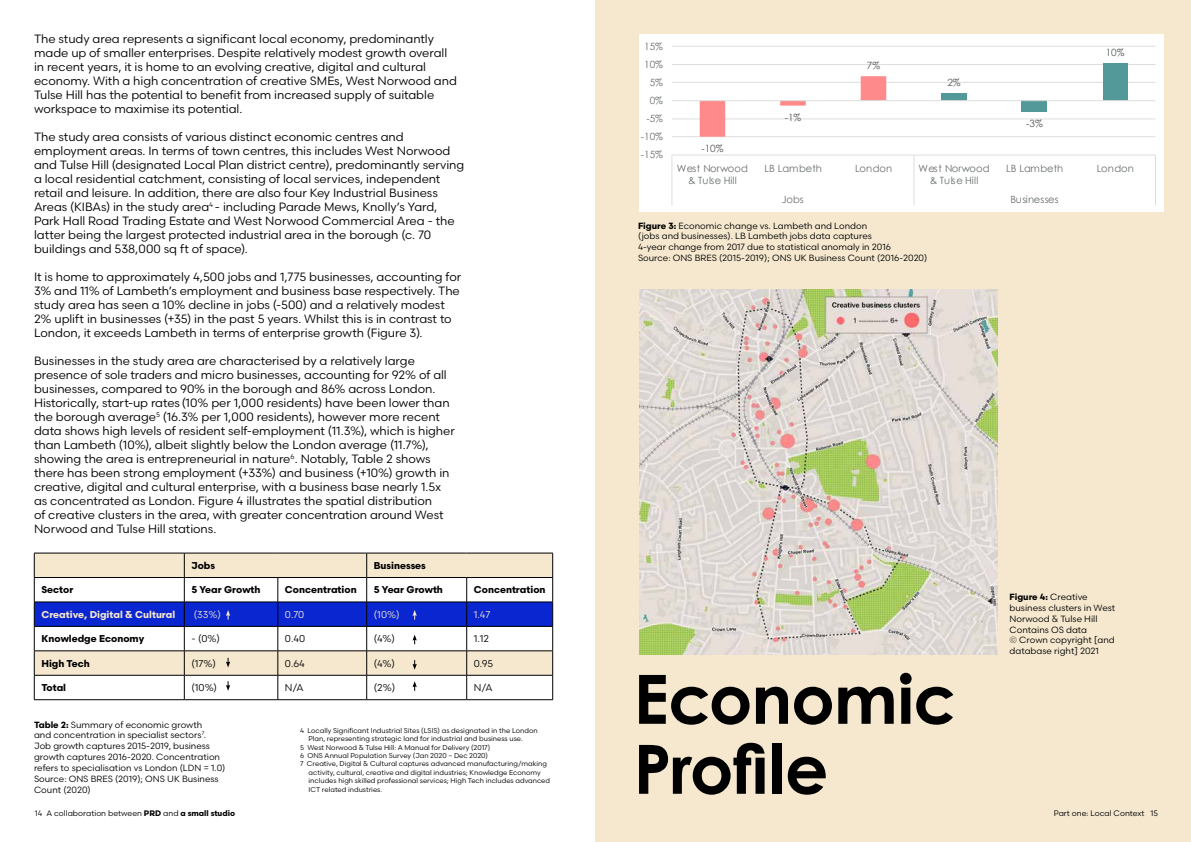
<style>
.page{position:relative;width:1191px;height:842px;background:#fff}
.page>*{position:absolute;margin:0;border:0;box-sizing:border-box;transform-origin:0 0}
.t1{font:700 68px/70px "Century Gothic";letter-spacing:-.015em;color:#000}
.t2{font:12px/14px "Scandia";letter-spacing:-.005em;color:#000}
.t3{font:10px/12.2px "Century Gothic";letter-spacing:.01em;color:#68706c;text-align:center}
.t4{font:10px "Century Gothic";letter-spacing:-.015em;color:#68706c}
.t5{font:10px "Century Gothic";color:#535856}
.t6{font:700 9.9px "Scandia";color:#000}
.t7{font:9.9px "Scandia";color:#000}
.t8{font:700 9.9px "Scandia";color:#f5e8cf}
.t9{font:9.9px "Scandia";letter-spacing:-.005em;color:#f5e8cf}
.t10{font:9px/10.8px "Scandia";color:#000}
.t11{font:8px "Scandia";color:#000}
.t12{font:7px "Scandia";color:#000}
.s1{font-weight:700}
</style>
<div class="page">
<div style="left:595px;top:0;width:596px;height:842px;background:#f5e8cf"></div>
<div style="left:639px;top:34px;width:524px;height:177px;background:#fff"></div>
<hr style="left:672px;top:155px;width:483px;height:1px;background:#dcdedd">
<hr style="left:672px;top:136px;width:483px;height:1px;background:#dcdedd">
<hr style="left:672px;top:119px;width:483px;height:1px;background:#dcdedd">
<hr style="left:672px;top:82px;width:483px;height:1px;background:#dcdedd">
<hr style="left:672px;top:64px;width:483px;height:1px;background:#dcdedd">
<hr style="left:672px;top:46px;width:483px;height:1px;background:#dcdedd">
<div style="left:941px;top:93px;width:25px;height:8px;background:#539999"></div>
<div style="left:1021px;top:101px;width:26px;height:11px;background:#539999"></div>
<div style="left:1102px;top:63px;width:25px;height:38px;background:#539999"></div>
<svg style="left:699px;top:76px;width:187px;height:61px"></svg>
<hr style="left:672px;top:100px;width:483px;height:1px;background:#dcdedd">
<hr style="left:671px;top:155px;width:1px;height:32px;background:#dcdedd">
<hr style="left:913px;top:155px;width:1px;height:32px;background:#dcdedd">
<hr style="left:1155px;top:155px;width:1px;height:32px;background:#dcdedd">
<svg style="left:671px;top:187px;width:1px;height:19px"></svg>
<svg style="left:913px;top:187px;width:1px;height:18px"></svg>
<svg style="left:1155px;top:187px;width:1px;height:19px"></svg>
<img style="left:639px;top:289px;width:358px;height:365px">
<hr style="left:34px;top:699px;width:150px;height:1px;background:#000">
<hr style="left:184px;top:699px;width:94px;height:1px;background:#000">
<hr style="left:278px;top:699px;width:89px;height:1px;background:#000">
<hr style="left:367px;top:699px;width:100px;height:1px;background:#000">
<hr style="left:467px;top:699px;width:86px;height:1px;background:#000">
<svg style="left:34px;top:553px;width:519px;height:146px"></svg>
<p class="t2" style="left:34px;top:32px;width:424px">The study area represents a significant local economy, predominantly made up of smaller enterprises. Despite relatively modest growth overall in recent years, it is home to an evolving creative, digital and cultural economy. With a high concentration of creative SMEs, West Norwood and Tulse Hill has the potential to benefit from increased supply of suitable workspace to maximise its potential.</p>
<p class="t2" style="left:34px;top:130px;width:432px">The study area consists of various distinct economic centres and employment areas. In terms of town centres, this includes West Norwood and Tulse Hill (designated Local Plan district centre), predominantly serving a local residential catchment, consisting of local services, independent retail and leisure. In addition, there are also four Key Industrial Business Areas (KIBAs) in the study area<sup>4</sup> - including Parade Mews, Knolly’s Yard, Park Hall Road Trading Estate and West Norwood Commercial Area - the latter being the largest protected industrial area in the borough (c. 70 buildings and 538,000 sq ft of space).</p>
<p class="t2" style="left:34px;top:270px;width:429px">It is home to approximately 4,500 jobs and 1,775 businesses, accounting for 3% and 11% of Lambeth’s employment and business base respectively. The study area has seen a 10% decline in jobs (-500) and a relatively modest 2% uplift in businesses (+35) in the past 5 years. Whilst this is in contrast to London, it exceeds Lambeth in terms of enterprise growth (Figure 3).</p>
<p class="t2" style="left:34px;top:354px;width:422px">Businesses in the study area are characterised by a relatively large presence of sole traders and micro businesses, accounting for 92% of all businesses, compared to 90% in the borough and 86% across London.<br>Historically, start-up rates (10% per 1,000 residents) have been lower than the borough average<sup>5</sup> (16.3% per 1,000 residents), however more recent data shows high levels of resident self-employment (11.3%), which is higher than Lambeth (10%), albeit slightly below the London average (11.7%), showing the area is entrepreneurial in nature<sup>6</sup>. Notably, Table 2 shows there has been strong employment (+33%) and business (+10%) growth in creative, digital and cultural enterprise, with a business base nearly 1.5x as concentrated as London. Figure 4 illustrates the spatial distribution<br>of creative clusters in the area, with greater concentration around West Norwood and Tulse Hill stations.</p>
<p class="t6" style="left:191px;top:559px;width:25px">Jobs</p>
<p class="t6" style="left:374px;top:559px;width:54px">Businesses</p>
<p class="t3" style="left:644px;top:40px;width:20px">15%</p>
<p class="t3" style="left:644px;top:58px;width:20px">10%</p>
<p class="t3" style="left:649px;top:76px;width:15px">5%</p>
<p class="t3" style="left:649px;top:94px;width:15px">0%</p>
<p class="t3" style="left:646px;top:112px;width:18px">-5%</p>
<p class="t3" style="left:641px;top:130px;width:24px">-10%</p>
<p class="t3" style="left:641px;top:148px;width:24px">-15%</p>
<p class="t5" style="left:701px;top:141px;width:24px">-10%</p>
<p class="t5" style="left:784px;top:110px;width:18px">-1%</p>
<p class="t5" style="left:867px;top:58px;width:15px">7%</p>
<p class="t5" style="left:947px;top:76px;width:15px">2%</p>
<p class="t5" style="left:1026px;top:117px;width:18px">-3%</p>
<p class="t5" style="left:1105px;top:45px;width:20px">10%</p>
<p class="t3" style="left:677px;top:162px;width:73px">West Norwood &amp; Tulse Hill</p>
<p class="t4" style="left:764px;top:161px;width:59px">LB Lambeth</p>
<p class="t3" style="left:855px;top:162px;width:39px">London</p>
<p class="t3" style="left:918px;top:162px;width:73px">West Norwood &amp; Tulse Hill</p>
<p class="t4" style="left:1006px;top:161px;width:59px">LB Lambeth</p>
<p class="t3" style="left:1096px;top:162px;width:39px">London</p>
<p class="t3" style="left:782px;top:193px;width:23px">Jobs</p>
<p class="t3" style="left:1010px;top:193px;width:50px">Businesses</p>
<p class="t10" style="left:638px;top:220px;width:291px"><span class="s1">Figure 3:</span> Economic change vs. Lambeth and London<br>(jobs and businesses). LB Lambeth jobs data captures<br>4-year change from 2017 due to statistical anomaly in 2016<br>Source: ONS BRES (2015-2019); ONS UK Business Count (2016-2020)</p>
<p class="t6" style="left:41px;top:584px;width:33px">Sector</p>
<p class="t6" style="left:191px;top:584px;width:71px">5 Year Growth</p>
<p class="t6" style="left:285px;top:584px;width:73px">Concentration</p>
<p class="t6" style="left:374px;top:584px;width:71px">5 Year Growth</p>
<p class="t6" style="left:474px;top:584px;width:73px">Concentration</p>
<p class="t8" style="left:41px;top:608px;width:135px">Creative, Digital &amp; Cultural</p>
<p class="t9" style="left:194px;top:608px;width:29px">(33%)</p>
<p class="t9" style="left:285px;top:608px;width:21px">0.70</p>
<p class="t9" style="left:374px;top:608px;width:27px">(10%)</p>
<p class="t9" style="left:474px;top:608px;width:18px">1.47</p>
<p class="t6" style="left:41px;top:633px;width:104px">Knowledge Economy</p>
<p class="t7" style="left:191px;top:633px;width:30px">- (0%)</p>
<p class="t7" style="left:285px;top:633px;width:22px">0.40</p>
<p class="t7" style="left:374px;top:633px;width:23px">(4%)</p>
<p class="t7" style="left:474px;top:633px;width:17px">1.12</p>
<p class="t6" style="left:41px;top:657px;width:50px">High Tech</p>
<p class="t7" style="left:191px;top:657px;width:26px">(17%)</p>
<p class="t7" style="left:285px;top:657px;width:22px">0.64</p>
<p class="t7" style="left:374px;top:657px;width:23px">(4%)</p>
<p class="t7" style="left:474px;top:657px;width:21px">0.95</p>
<p class="t6" style="left:41px;top:681px;width:26px">Total</p>
<p class="t7" style="left:191px;top:681px;width:27px">(10%)</p>
<p class="t7" style="left:285px;top:681px;width:20px">N/A</p>
<p class="t7" style="left:374px;top:681px;width:23px">(2%)</p>
<p class="t7" style="left:474px;top:681px;width:20px">N/A</p>
<p class="t12" style="left:300px;top:726px;width:239px">4 Locally Significant Industrial Sites (LSIS) as designated in the London</p>
<p class="t12" style="left:308px;top:734px;width:216px">Plan, representing strategic land for industrial and business use.</p>
<p class="t12" style="left:300px;top:743px;width:192px">5 West Norwood &amp; Tulse Hill: A Manual for Delivery (2017)</p>
<p class="t12" style="left:300px;top:751px;width:189px">6 ONS Annual Population Survey (Jan 2020 – Dec 2020)</p>
<p class="t12" style="left:300px;top:760px;width:248px">7 Creative, Digital &amp; Cultural captures advanced manufacturing/making</p>
<p class="t12" style="left:308px;top:768px;width:234px">activity, cultural, creative and digital industries; Knowledge Economy</p>
<p class="t12" style="left:308px;top:776px;width:243px">includes high skilled professional services; High Tech includes advanced</p>
<p class="t12" style="left:308px;top:785px;width:75px">ICT related industries.</p>
<p class="t11" style="left:35px;top:808px;width:202px">14 A collaboration between <span class="s1">PRD</span> and <span class="s1">a small studio</span></p>
<p class="t11" style="left:1053px;top:808px;width:106px">Part one: Local Context 15</p>
<p class="t10" style="left:1009px;top:591px;width:107px"><span class="s1">Figure 4:</span> Creative business clusters in West<br>Norwood &amp; Tulse Hill<br>Contains OS data<br>© Crown copyright [and database right] 2021</p>
<h1 class="t1" style="left:633px;top:662px;width:325px">Economic<br>Profile</h1>
<p class="t10" style="left:34px;top:719px;width:193px"><span class="s1">Table 2:</span> Summary of economic growth<br>and concentration in specialist sectors<sup>7</sup>.<br>Job growth captures 2015-2019, business growth captures 2016-2020. Concentration refers to specialisation vs London (LDN = 1.0)<br>Source: ONS BRES (2019); ONS UK Business Count (2020)</p>
</div>
